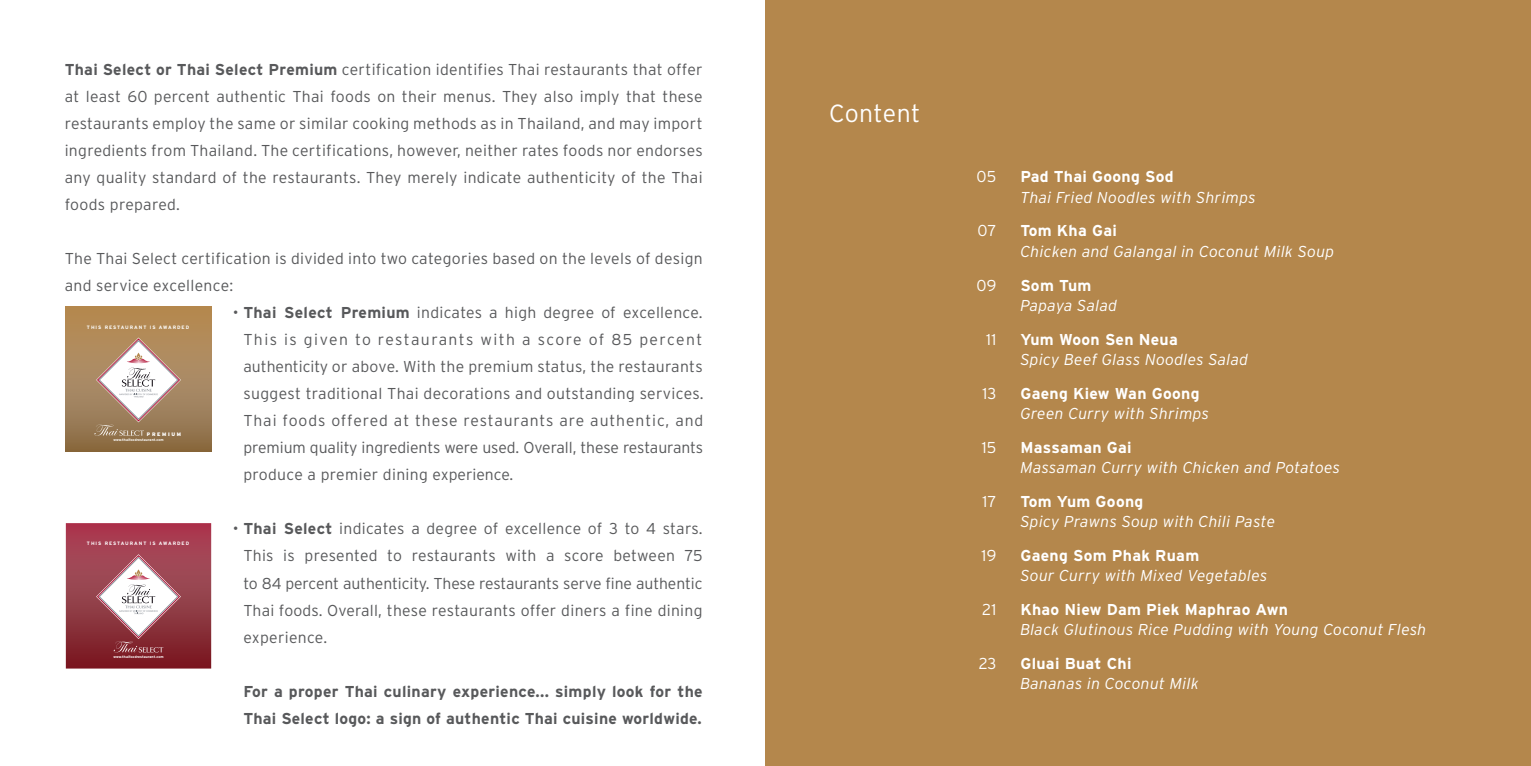
<style>
.page{position:relative;width:1531px;height:766px;background:#fff}
.page>*{position:absolute;margin:0;border:0;box-sizing:border-box;transform-origin:0 0}
.t1{font:300 24.75px "Interstate";letter-spacing:.015em;color:#fff}
.t2{font:300 15.75px/27px "Interstate";letter-spacing:.02em;color:#58595b;text-align:justify}
.t3{font:italic 300 15.75px "Interstate";letter-spacing:.02em;color:#fff}
.t4{font:700 15.75px "Interstate";letter-spacing:.02em;color:#fff}
.t5{font:700 15.75px/27px "Interstate";letter-spacing:.015em;color:#58595b}
.t6{font:300 15.75px "Interstate";letter-spacing:.02em;color:#fff}
.t7{font:700 4.95px "Interstate";letter-spacing:.2em;color:#fff}
.t8{font:900 4.95px "Interstate";letter-spacing:.32em;color:#fff}
.t9{font:700 3.6px "Interstate";letter-spacing:.02em;color:#fff}
.s1{font-weight:700}
</style>
<div class="page">
<div style="left:765px;top:0;width:766px;height:765px;background:#b4874c"></div>
<svg style="left:66px;top:306px;width:145px;height:145px;background:#a68255"></svg>
<svg style="left:94px;top:337px;width:87px;height:98px"></svg>
<svg style="left:66px;top:523px;width:145px;height:145px;background:#963543"></svg>
<svg style="left:96px;top:554px;width:85px;height:98px"></svg>
<p class="t2" style="left:65px;top:56px;width:639px"><span class="s1">Thai Select or Thai Select Premium</span> certification identifies Thai restaurants that offer at least 60 percent authentic Thai foods on their menus. They also imply that these restaurants employ the same or similar cooking methods as in Thailand, and may import ingredients from Thailand. The certifications, however, neither rates foods nor endorses any quality standard of the restaurants. They merely indicate authenticity of the Thai foods prepared.</p>
<p class="t2" style="left:65px;top:245px;width:639px">The Thai Select certification is divided into two categories based on the levels of design and service excellence:</p>
<p class="t2" style="left:243px;top:299px;width:462px;text-indent:-11px">• <span class="s1">Thai Select Premium</span> indicates a high degree of excellence.<br>This is given to restaurants with a score of 85 percent authenticity or above. With the premium status, the restaurants suggest traditional Thai decorations and outstanding services.<br>Thai foods offered at these restaurants are authentic, and premium quality ingredients were used. Overall, these restaurants produce a premier dining experience.</p>
<p class="t2" style="left:243px;top:515px;width:461px;text-indent:-10px">• <span class="s1">Thai Select</span> indicates a degree of excellence of 3 to 4 stars.<br>This is presented to restaurants with a score between 75 to 84 percent authenticity. These restaurants serve fine authentic Thai foods. Overall, these restaurants offer diners a fine dining experience.</p>
<p class="t5" style="left:243px;top:677px;width:461px">For a proper Thai culinary experience... simply look for the<br>Thai Select logo: a sign of authentic Thai cuisine worldwide.</p>
<p class="t7" style="left:87px;top:324px;width:104px">THIS RESTAURANT IS AWARDED</p>
<p class="t8" style="left:147px;top:431px;width:36px">PREMIUM</p>
<p class="t9" style="left:113px;top:438px;width:52px">www.thaifoodrestaurant.com</p>
<p class="t7" style="left:87px;top:541px;width:104px">THIS RESTAURANT IS AWARDED</p>
<p class="t9" style="left:113px;top:654px;width:52px">www.thaifoodrestaurant.com</p>
<h1 class="t1" style="left:829px;top:99px;width:93px">Content</h1>
<p class="t6" style="left:976px;top:168px;width:21px">05</p>
<p class="t4" style="left:1020px;top:168px;width:155px">Pad Thai Goong Sod</p>
<p class="t3" style="left:1020px;top:188px;width:237px">Thai Fried Noodles with Shrimps</p>
<p class="t6" style="left:977px;top:222px;width:20px">07</p>
<p class="t4" style="left:1020px;top:222px;width:98px">Tom Kha Gai</p>
<p class="t3" style="left:1020px;top:242px;width:315px">Chicken and Galangal in Coconut Milk Soup</p>
<p class="t6" style="left:976px;top:276px;width:22px">09</p>
<p class="t4" style="left:1020px;top:276px;width:73px">Som Tum</p>
<p class="t3" style="left:1020px;top:296px;width:98px">Papaya Salad</p>
<p class="t6" style="left:986px;top:330px;width:12px">11</p>
<p class="t4" style="left:1020px;top:330px;width:159px">Yum Woon Sen Neua</p>
<p class="t3" style="left:1020px;top:350px;width:229px">Spicy Beef Glass Noodles Salad</p>
<p class="t6" style="left:982px;top:384px;width:16px">13</p>
<p class="t4" style="left:1020px;top:384px;width:181px">Gaeng Kiew Wan Goong</p>
<p class="t3" style="left:1020px;top:404px;width:190px">Green Curry with Shrimps</p>
<p class="t6" style="left:981px;top:438px;width:16px">15</p>
<p class="t4" style="left:1020px;top:438px;width:113px">Massaman Gai</p>
<p class="t3" style="left:1020px;top:458px;width:321px">Massaman Curry with Chicken and Potatoes</p>
<p class="t6" style="left:982px;top:492px;width:15px">17</p>
<p class="t4" style="left:1020px;top:492px;width:125px">Tom Yum Goong</p>
<p class="t3" style="left:1020px;top:512px;width:256px">Spicy Prawns Soup with Chili Paste</p>
<p class="t6" style="left:981px;top:546px;width:16px">19</p>
<p class="t4" style="left:1020px;top:546px;width:180px">Gaeng Som Phak Ruam</p>
<p class="t3" style="left:1020px;top:566px;width:249px">Sour Curry with Mixed Vegetables</p>
<p class="t6" style="left:982px;top:600px;width:16px">21</p>
<p class="t4" style="left:1020px;top:600px;width:269px">Khao Niew Dam Piek Maphrao Awn</p>
<p class="t3" style="left:1020px;top:620px;width:408px">Black Glutinous Rice Pudding with Young Coconut Flesh</p>
<p class="t6" style="left:978px;top:654px;width:19px">23</p>
<p class="t4" style="left:1020px;top:654px;width:113px">Gluai Buat Chi</p>
<p class="t3" style="left:1020px;top:674px;width:180px">Bananas in Coconut Milk</p>
</div>
